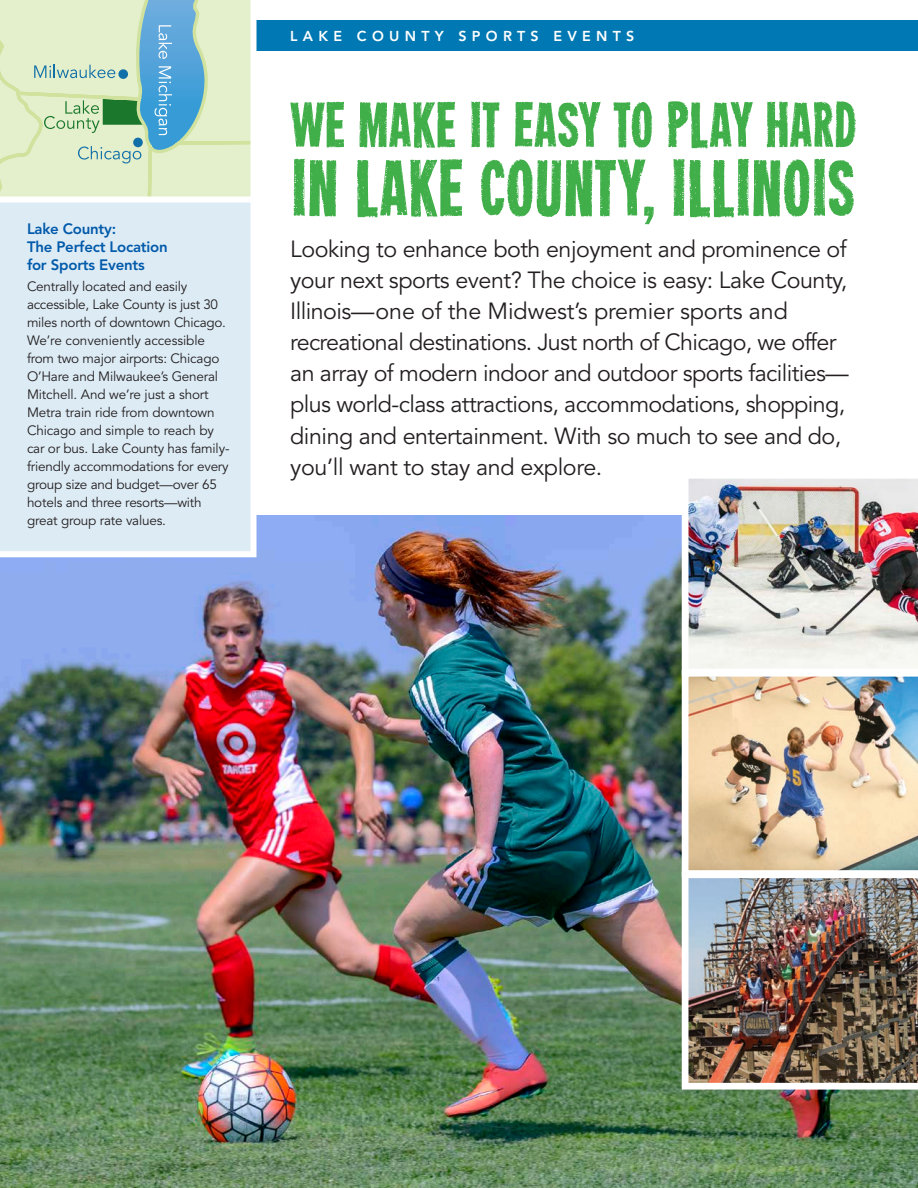
<style>
.page{position:relative;width:918px;height:1188px;background:#fff}
.page>*{position:absolute;margin:0;border:0;box-sizing:border-box;transform-origin:0 0}
.t1{font:70.2px "Heavyweight";letter-spacing:-.015em;color:#40ae49}
.t2{font:56.25px "Heavyweight";letter-spacing:-.01em;color:#40ae49}
.t3{font:23.25px/31.2px "Avenir";letter-spacing:-.02em;color:#231f20}
.t4{font:800 15px/18px "Avenir";letter-spacing:-.015em;color:#015aaa}
.t5{font:800 14.25px "Avenir";letter-spacing:.37em;color:#fff}
.t6{font:13.5px/18px "Avenir";letter-spacing:-.015em;color:#231f20}
</style>
<div class="page">
<img style="left:0;top:516px;width:918px;height:672px">
<div style="left:0;top:20px;width:918px;height:31px;background:#0078b3"></div>
<div style="left:0;top:202px;width:256px;height:355px;background:#ddebf5"></div>
<svg style="left:0;top:0;width:256px;height:197px;background:#c6dfc8"></svg>
<img style="left:682px;top:877px;width:236px;height:213px">
<img style="left:682px;top:675px;width:236px;height:202px">
<img style="left:682px;top:478px;width:236px;height:197px">
<p class="t4" style="left:27px;top:220px;width:142px">Lake County:<br>The Perfect Location for Sports Events</p>
<p class="t6" style="left:27px;top:278px;width:204px">Centrally located and easily accessible, Lake County is just 30 miles north of downtown Chicago.<br>We’re conveniently accessible from two major airports: Chicago<br>O’Hare and Milwaukee’s General<br>Mitchell. And we’re just a short<br>Metra train ride from downtown<br>Chicago and simple to reach by car or bus. Lake County has family&shy;friendly accommodations for every group size and budget—over 65 hotels and three resorts—with great group rate values.</p>
<p class="t5" style="left:290px;top:28px;width:346px">LAKE COUNTY SPORTS EVENTS</p>
<h2 class="t2" style="left:290px;top:101px;width:568px">WE MAKE IT EASY TO PLAY HARD</h2>
<h1 class="t1" style="left:290px;top:159px;width:567px">IN LAKE COUNTY, ILLINOIS</h1>
<p class="t3" style="left:290px;top:234px;width:560px">Looking to enhance both enjoyment and prominence of your next sports event? The choice is easy: Lake County, Illinois—one of the Midwest’s premier sports and recreational destinations. Just north of Chicago, we offer an array of modern indoor and outdoor sports facilities— plus world-class attractions, accommodations, shopping, dining and entertainment. With so much to see and do, you’ll want to stay and explore.</p>
</div>
